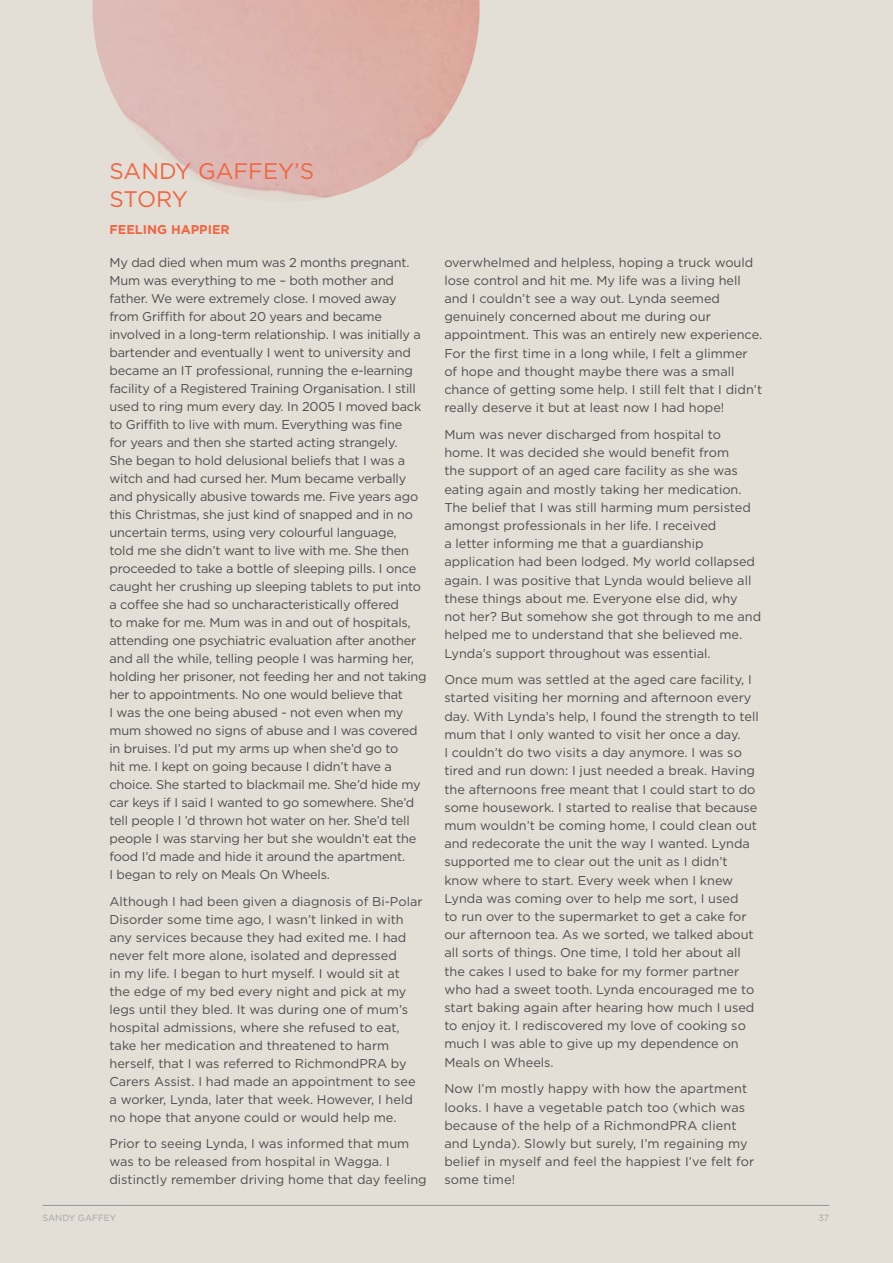
<style>
.page{position:relative;width:893px;height:1263px;background:#e3dfd6}
.page>*{position:absolute;margin:0;border:0;box-sizing:border-box;transform-origin:0 0}
.t1{font:22.5px/28.5px "Gotham";color:#f26541}
.t2{font:12.75px/18px "Gotham";color:#4d4d4f}
.t3{font:700 12.75px "Gotham";color:#f26541}
.t4{font:9px "Gotham";color:#a2a4a7}
</style>
<div class="page">
<img style="left:92px;top:0;width:388px;height:199px">
<hr style="left:43px;top:1205px;width:786px;height:1px;background:#939598">
<h1 class="t1" style="left:109px;top:156px;width:206px">SANDY GAFFEY’S<br>STORY</h1>
<p class="t3" style="left:109px;top:222px;width:122px">FEELING HAPPIER</p>
<p class="t2" style="left:109px;top:253px;width:319px">My dad died when mum was 2 months pregnant.<br>Mum was everything to me – both mother and father. We were extremely close. I moved away from Griffith for about 20 years and became involved in a long-term relationship. I was initially a bartender and eventually I went to university and became an IT professional, running the e-learning facility of a Registered Training Organisation. I still used to ring mum every day. In 2005 I moved back to Griffith to live with mum. Everything was fine<br>for years and then she started acting strangely.<br>She began to hold delusional beliefs that I was a witch and had cursed her. Mum became verbally and physically abusive towards me. Five years ago this Christmas, she just kind of snapped and in no uncertain terms, using very colourful language,<br>told me she didn’t want to live with me. She then proceeded to take a bottle of sleeping pills. I once caught her crushing up sleeping tablets to put into a coffee she had so uncharacteristically offered<br>to make for me. Mum was in and out of hospitals, attending one psychiatric evaluation after another and all the while, telling people I was harming her, holding her prisoner, not feeding her and not taking her to appointments. No one would believe that<br>I was the one being abused - not even when my mum showed no signs of abuse and I was covered in bruises. I’d put my arms up when she’d go to<br>hit me. I kept on going because I didn’t have a choice. She started to blackmail me. She’d hide my car keys if I said I wanted to go somewhere. She’d tell people I ’d thrown hot water on her. She’d tell people I was starving her but she wouldn’t eat the food I’d made and hide it around the apartment.<br>I began to rely on Meals On Wheels.</p>
<p class="t2" style="left:109px;top:892px;width:315px">Although I had been given a diagnosis of Bi-Polar Disorder some time ago, I wasn’t linked in with any services because they had exited me. I had never felt more alone, isolated and depressed<br>in my life. I began to hurt myself. I would sit at the edge of my bed every night and pick at my legs until they bled. It was during one of mum’s hospital admissions, where she refused to eat, take her medication and threatened to harm herself, that I was referred to RichmondPRA by Carers Assist. I had made an appointment to see a worker, Lynda, later that week. However, I held no hope that anyone could or would help me.</p>
<p class="t2" style="left:109px;top:1135px;width:319px">Prior to seeing Lynda, I was informed that mum was to be released from hospital in Wagga. I distinctly remember driving home that day feeling</p>
<p class="t2" style="left:444px;top:253px;width:319px">overwhelmed and helpless, hoping a truck would lose control and hit me. My life was a living hell and I couldn’t see a way out. Lynda seemed genuinely concerned about me during our appointment. This was an entirely new experience.<br>For the first time in a long while, I felt a glimmer of hope and thought maybe there was a small chance of getting some help. I still felt that I didn’t really deserve it but at least now I had hope!</p>
<p class="t2" style="left:444px;top:425px;width:318px">Mum was never discharged from hospital to home. It was decided she would benefit from<br>the support of an aged care facility as she was eating again and mostly taking her medication.<br>The belief that I was still harming mum persisted amongst professionals in her life. I received<br>a letter informing me that a guardianship application had been lodged. My world collapsed again. I was positive that Lynda would believe all these things about me. Everyone else did, why not her? But somehow she got through to me and helped me to understand that she believed me.<br>Lynda’s support throughout was essential.</p>
<p class="t2" style="left:444px;top:670px;width:316px">Once mum was settled at the aged care facility, I started visiting her morning and afternoon every day. With Lynda’s help, I found the strength to tell mum that I only wanted to visit her once a day.<br>I couldn’t do two visits a day anymore. I was so tired and run down: I just needed a break. Having the afternoons free meant that I could start to do some housework. I started to realise that because mum wouldn’t be coming home, I could clean out and redecorate the unit the way I wanted. Lynda supported me to clear out the unit as I didn’t know where to start. Every week when I knew Lynda was coming over to help me sort, I used<br>to run over to the supermarket to get a cake for our afternoon tea. As we sorted, we talked about all sorts of things. One time, I told her about all the cakes I used to bake for my former partner who had a sweet tooth. Lynda encouraged me to start baking again after hearing how much I used to enjoy it. I rediscovered my love of cooking so much I was able to give up my dependence on Meals on Wheels.</p>
<p class="t2" style="left:444px;top:1079px;width:311px">Now I’m mostly happy with how the apartment looks. I have a vegetable patch too (which was because of the help of a RichmondPRA client and Lynda). Slowly but surely, I’m regaining my belief in myself and feel the happiest I’ve felt for some time!</p>
<p class="t4" style="left:43px;top:1212px;width:75px">SANDY GAFFEY</p>
<p class="t4" style="left:818px;top:1212px;width:12px">37</p>
</div>
